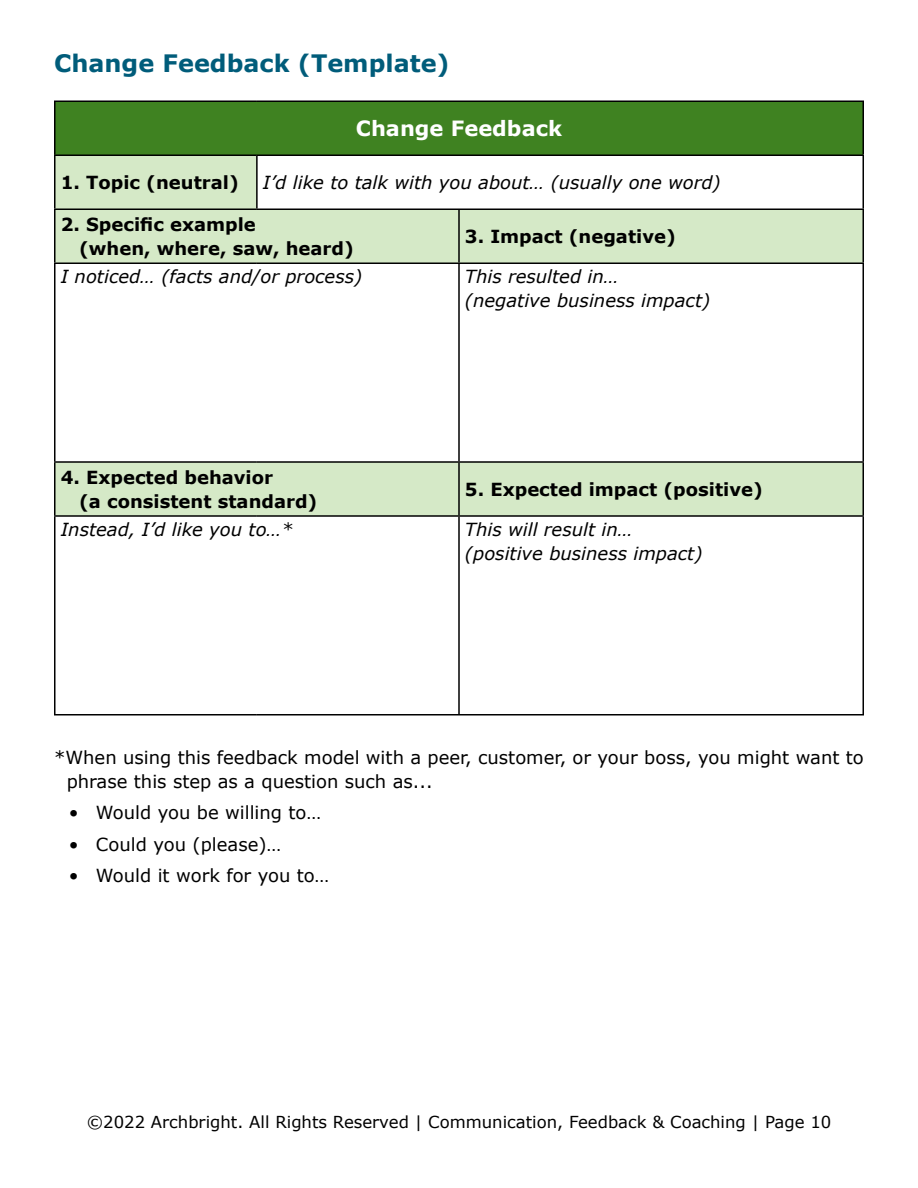
<style>
.page{position:relative;width:918px;height:1188px;background:#fff}
.page>*{position:absolute;margin:0;border:0;box-sizing:border-box;transform-origin:0 0}
.t1{font:700 24px "Verdana";color:#005c7a}
.t2{font:700 21px "Verdana";color:#fff}
.t3{font:italic 18px/24px "Verdana";color:#000}
.t4{font:18px/24px "Verdana";color:#000}
.t5{font:700 18px/24px "Verdana";color:#000}
.t6{font:16.5px "Verdana";color:#000}
</style>
<div class="page">
<div style="left:55px;top:101px;width:808px;height:54px;background:#3f8221"></div>
<svg style="left:56px;top:156px;width:806px;height:359px"></svg>
<hr style="left:54px;top:100px;width:203px;height:2px;background:#000">
<hr style="left:54px;top:102px;width:2px;height:52px;background:#000">
<hr style="left:257px;top:100px;width:202px;height:2px;background:#000">
<hr style="left:459px;top:100px;width:405px;height:2px;background:#000">
<hr style="left:862px;top:102px;width:2px;height:52px;background:#000">
<hr style="left:54px;top:154px;width:203px;height:2px;background:#000">
<hr style="left:54px;top:156px;width:2px;height:52px;background:#000">
<hr style="left:257px;top:154px;width:202px;height:2px;background:#000">
<hr style="left:256px;top:156px;width:2px;height:52px;background:#000">
<hr style="left:459px;top:154px;width:405px;height:2px;background:#000">
<hr style="left:862px;top:156px;width:2px;height:52px;background:#000">
<hr style="left:54px;top:208px;width:203px;height:2px;background:#000">
<hr style="left:54px;top:210px;width:2px;height:52px;background:#000">
<hr style="left:257px;top:208px;width:202px;height:2px;background:#000">
<hr style="left:459px;top:208px;width:405px;height:2px;background:#000">
<hr style="left:458px;top:210px;width:2px;height:52px;background:#000">
<hr style="left:862px;top:210px;width:2px;height:52px;background:#000">
<hr style="left:54px;top:262px;width:203px;height:2px;background:#000">
<hr style="left:54px;top:264px;width:2px;height:197px;background:#000">
<hr style="left:257px;top:262px;width:202px;height:2px;background:#000">
<hr style="left:459px;top:262px;width:405px;height:2px;background:#000">
<hr style="left:458px;top:264px;width:2px;height:197px;background:#000">
<hr style="left:862px;top:264px;width:2px;height:197px;background:#000">
<hr style="left:54px;top:461px;width:203px;height:2px;background:#000">
<hr style="left:54px;top:463px;width:2px;height:52px;background:#000">
<hr style="left:257px;top:461px;width:202px;height:2px;background:#000">
<hr style="left:459px;top:461px;width:405px;height:2px;background:#000">
<hr style="left:458px;top:463px;width:2px;height:52px;background:#000">
<hr style="left:862px;top:463px;width:2px;height:52px;background:#000">
<hr style="left:54px;top:515px;width:203px;height:2px;background:#000">
<hr style="left:54px;top:517px;width:2px;height:197px;background:#000">
<hr style="left:257px;top:515px;width:202px;height:2px;background:#000">
<hr style="left:459px;top:515px;width:405px;height:2px;background:#000">
<hr style="left:458px;top:517px;width:2px;height:197px;background:#000">
<hr style="left:862px;top:517px;width:2px;height:197px;background:#000">
<hr style="left:54px;top:714px;width:203px;height:2px;background:#000">
<hr style="left:257px;top:714px;width:202px;height:2px;background:#000">
<hr style="left:459px;top:714px;width:405px;height:2px;background:#000">
<h1 class="t1" style="left:54px;top:47px;width:397px">Change Feedback (Template)</h1>
<p class="t2" style="left:356px;top:114px;width:208px">Change Feedback</p>
<p class="t5" style="left:61px;top:170px;width:180px">1. Topic (neutral)</p>
<p class="t3" style="left:263px;top:170px;width:459px">I’d like to talk with you about… (usually one word)</p>
<p class="t5" style="left:79px;top:212px;width:276px;text-indent:-18px">2. Specific example<br>(when, where, saw, heard)</p>
<p class="t5" style="left:465px;top:224px;width:212px">3. Impact (negative)</p>
<p class="t3" style="left:61px;top:264px;width:303px">I noticed… (facts and/or process)</p>
<p class="t3" style="left:465px;top:264px;width:247px">This resulted in…<br>(negative business impact)</p>
<p class="t5" style="left:79px;top:465px;width:240px;text-indent:-18px">4. Expected behavior<br>(a consistent standard)</p>
<p class="t5" style="left:465px;top:477px;width:299px">5. Expected impact (positive)</p>
<p class="t3" style="left:61px;top:517px;width:234px">Instead, I’d like you to…*</p>
<p class="t3" style="left:465px;top:517px;width:239px">This will result in… (positive business impact)</p>
<p class="t4" style="left:67px;top:745px;width:799px;text-indent:-13px">*When using this feedback model with a peer, customer, or your boss, you might want to phrase this step as a question such as...</p>
<p class="t4" style="left:69px;top:800px;width:254px">• Would you be willing to…</p>
<p class="t4" style="left:69px;top:832px;width:214px">• Could you (please)…</p>
<p class="t4" style="left:69px;top:863px;width:262px">• Would it work for you to…</p>
<p class="t6" style="left:87px;top:1111px;width:746px">©2022 Archbright. All Rights Reserved | Communication, Feedback &amp; Coaching | Page 10</p>
</div>
